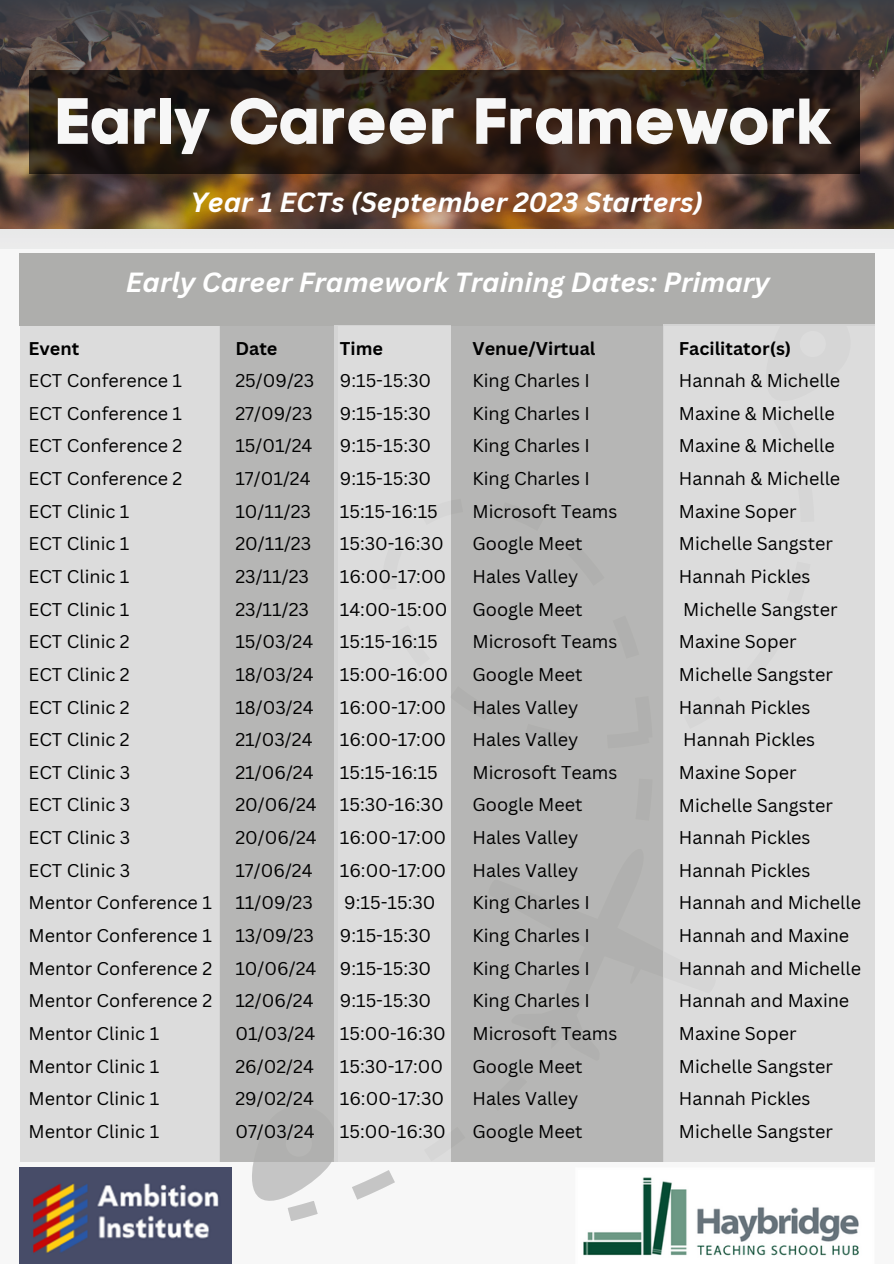
<style>
.page{position:relative;width:894px;height:1264px;background:#fff}
.page>*{position:absolute;margin:0;border:0;box-sizing:border-box;transform-origin:0 0}
.t1{font:64.65px "Code Pro Bold LC";color:#f7f7f7}
.t2{font:italic 700 27px "Canva Sans";color:#fff}
.t3{font:18px/32.7px "Canva Sans";color:#000}
.t4{font:700 18px "Canva Sans";color:#000}
</style>
<div class="page">
<div style="left:0;top:0;width:893px;height:1263px;background:#f7f7f7"></div>
<svg style="left:230px;top:1161px;width:123px;height:70px"></svg>
<div style="left:219px;top:303px;width:118px;height:858px;background:#b6b6b5"></div>
<div style="left:20px;top:297px;width:199px;height:864px;background:#d9d9d9"></div>
<img style="left:0;top:0;width:893px;height:248px">
<div style="left:20px;top:253px;width:854px;height:72px;background:#aeaeac"></div>
<div style="left:29px;top:70px;width:830px;height:104px;background:#000;opacity:.61"></div>
<div style="left:334px;top:325px;width:117px;height:836px;background:#d9d9d9"></div>
<div style="left:451px;top:303px;width:212px;height:858px;background:#b6b6b5"></div>
<div style="left:663px;top:325px;width:211px;height:836px;background:#d9d9d9"></div>
<img style="left:583px;top:1177px;width:276px;height:79px">
<img style="left:20px;top:1167px;width:211px;height:96px">
<p class="t1" style="left:55px;top:82px;width:780px">Early Career Framework</p>
<p class="t2" style="left:190px;top:183px;width:513px">Year 1 ECTs (September 2023 Starters)</p>
<p class="t2" style="left:126px;top:263px;width:645px">Early Career Framework Training Dates: Primary</p>
<p class="t4" style="left:29px;top:335px;width:52px">Event</p>
<p class="t3" style="left:29px;top:364px;width:155px;text-align:justify">ECT Conference 1<br>ECT Conference 1<br>ECT Conference 2<br>ECT Conference 2</p>
<p class="t3" style="left:29px;top:494px;width:102px">ECT Clinic 1</p>
<p class="t3" style="left:29px;top:527px;width:102px">ECT Clinic 1</p>
<p class="t3" style="left:29px;top:559px;width:102px">ECT Clinic 1</p>
<p class="t3" style="left:29px;top:592px;width:102px">ECT Clinic 1</p>
<p class="t3" style="left:29px;top:625px;width:103px">ECT Clinic 2</p>
<p class="t3" style="left:29px;top:657px;width:103px">ECT Clinic 2</p>
<p class="t3" style="left:29px;top:690px;width:103px">ECT Clinic 2</p>
<p class="t3" style="left:29px;top:723px;width:103px">ECT Clinic 2</p>
<p class="t3" style="left:29px;top:755px;width:103px">ECT Clinic 3</p>
<p class="t3" style="left:29px;top:788px;width:103px">ECT Clinic 3</p>
<p class="t3" style="left:29px;top:820px;width:103px">ECT Clinic 3</p>
<p class="t3" style="left:29px;top:853px;width:103px">ECT Clinic 3</p>
<p class="t3" style="left:29px;top:886px;width:185px;text-align:justify">Mentor Conference 1<br>Mentor Conference 1<br>Mentor Conference 2<br>Mentor Conference 2</p>
<p class="t3" style="left:29px;top:1016px;width:132px">Mentor Clinic 1</p>
<p class="t3" style="left:29px;top:1049px;width:132px">Mentor Clinic 1</p>
<p class="t3" style="left:29px;top:1081px;width:132px">Mentor Clinic 1</p>
<p class="t3" style="left:29px;top:1114px;width:132px">Mentor Clinic 1</p>
<p class="t4" style="left:235px;top:335px;width:43px">Date</p>
<p class="t3" style="left:235px;top:364px;width:80px">25/09/23</p>
<p class="t3" style="left:235px;top:396px;width:79px">27/09/23</p>
<p class="t3" style="left:235px;top:429px;width:79px">15/01/24</p>
<p class="t3" style="left:235px;top:461px;width:77px">17/01/24</p>
<p class="t3" style="left:235px;top:494px;width:77px">10/11/23</p>
<p class="t3" style="left:235px;top:527px;width:77px">20/11/23</p>
<p class="t3" style="left:235px;top:559px;width:75px">23/11/23</p>
<p class="t3" style="left:235px;top:592px;width:75px">23/11/23</p>
<p class="t3" style="left:235px;top:625px;width:79px">15/03/24</p>
<p class="t3" style="left:235px;top:657px;width:80px">18/03/24</p>
<p class="t3" style="left:235px;top:690px;width:80px">18/03/24</p>
<p class="t3" style="left:235px;top:722px;width:79px">21/03/24</p>
<p class="t3" style="left:235px;top:755px;width:80px">21/06/24</p>
<p class="t3" style="left:235px;top:788px;width:83px">20/06/24</p>
<p class="t3" style="left:235px;top:820px;width:83px">20/06/24</p>
<p class="t3" style="left:235px;top:853px;width:79px">17/06/24</p>
<p class="t3" style="left:235px;top:886px;width:79px">11/09/23</p>
<p class="t3" style="left:235px;top:918px;width:80px">13/09/23</p>
<p class="t3" style="left:235px;top:951px;width:83px">10/06/24</p>
<p class="t3" style="left:235px;top:983px;width:80px">12/06/24</p>
<p class="t3" style="left:235px;top:1016px;width:81px">01/03/24</p>
<p class="t3" style="left:235px;top:1049px;width:80px">26/02/24</p>
<p class="t3" style="left:235px;top:1081px;width:80px">29/02/24</p>
<p class="t3" style="left:235px;top:1114px;width:81px">07/03/24</p>
<p class="t4" style="left:340px;top:335px;width:45px">Time</p>
<p class="t3" style="left:340px;top:364px;width:93px">9:15-15:30</p>
<p class="t3" style="left:340px;top:396px;width:93px">9:15-15:30</p>
<p class="t3" style="left:340px;top:429px;width:93px">9:15-15:30</p>
<p class="t3" style="left:340px;top:461px;width:93px">9:15-15:30</p>
<p class="t3" style="left:340px;top:494px;width:100px">15:15-16:15</p>
<p class="t3" style="left:340px;top:527px;width:105px">15:30-16:30</p>
<p class="t3" style="left:340px;top:559px;width:108px">16:00-17:00</p>
<p class="t3" style="left:340px;top:592px;width:109px">14:00-15:00</p>
<p class="t3" style="left:340px;top:625px;width:100px">15:15-16:15</p>
<p class="t3" style="left:340px;top:657px;width:110px">15:00-16:00</p>
<p class="t3" style="left:340px;top:690px;width:108px">16:00-17:00</p>
<p class="t3" style="left:340px;top:722px;width:108px">16:00-17:00</p>
<p class="t3" style="left:340px;top:755px;width:100px">15:15-16:15</p>
<p class="t3" style="left:340px;top:788px;width:105px">15:30-16:30</p>
<p class="t3" style="left:340px;top:820px;width:108px">16:00-17:00</p>
<p class="t3" style="left:340px;top:853px;width:108px">16:00-17:00</p>
<p class="t3" style="left:344px;top:886px;width:93px">9:15-15:30</p>
<p class="t3" style="left:340px;top:918px;width:93px">9:15-15:30</p>
<p class="t3" style="left:340px;top:951px;width:93px">9:15-15:30</p>
<p class="t3" style="left:340px;top:983px;width:93px">9:15-15:30</p>
<p class="t3" style="left:340px;top:1016px;width:107px">15:00-16:30</p>
<p class="t3" style="left:340px;top:1049px;width:105px">15:30-17:00</p>
<p class="t3" style="left:340px;top:1081px;width:106px">16:00-17:30</p>
<p class="t3" style="left:340px;top:1114px;width:107px">15:00-16:30</p>
<p class="t4" style="left:472px;top:335px;width:124px">Venue/Virtual</p>
<p class="t3" style="left:472px;top:364px;width:119px">King Charles I</p>
<p class="t3" style="left:472px;top:396px;width:119px">King Charles I</p>
<p class="t3" style="left:472px;top:429px;width:119px">King Charles I</p>
<p class="t3" style="left:472px;top:461px;width:119px">King Charles I</p>
<p class="t3" style="left:472px;top:494px;width:146px">Microsoft Teams<br>Google Meet</p>
<p class="t3" style="left:472px;top:559px;width:107px">Hales Valley</p>
<p class="t3" style="left:472px;top:592px;width:146px">Google Meet<br>Microsoft Teams<br>Google Meet</p>
<p class="t3" style="left:472px;top:690px;width:107px">Hales Valley</p>
<p class="t3" style="left:472px;top:722px;width:146px">Hales Valley<br>Microsoft Teams<br>Google Meet</p>
<p class="t3" style="left:472px;top:820px;width:107px">Hales Valley</p>
<p class="t3" style="left:472px;top:853px;width:107px">Hales Valley</p>
<p class="t3" style="left:472px;top:886px;width:119px">King Charles I</p>
<p class="t3" style="left:472px;top:918px;width:119px">King Charles I</p>
<p class="t3" style="left:472px;top:951px;width:119px">King Charles I</p>
<p class="t3" style="left:472px;top:983px;width:119px">King Charles I</p>
<p class="t3" style="left:472px;top:1016px;width:146px">Microsoft Teams</p>
<p class="t3" style="left:472px;top:1049px;width:111px">Google Meet</p>
<p class="t3" style="left:472px;top:1081px;width:111px">Hales Valley<br>Google Meet</p>
<p class="t4" style="left:678px;top:335px;width:114px">Facilitator(s)</p>
<p class="t3" style="left:678px;top:364px;width:163px">Hannah &amp; Michelle<br>Maxine &amp; Michelle<br>Maxine &amp; Michelle<br>Hannah &amp; Michelle</p>
<p class="t3" style="left:678px;top:494px;width:119px">Maxine Soper</p>
<p class="t3" style="left:678px;top:527px;width:156px">Michelle Sangster<br>Hannah Pickles</p>
<p class="t3" style="left:678px;top:592px;width:160px">Michelle Sangster<br>Maxine Soper</p>
<p class="t3" style="left:678px;top:657px;width:156px">Michelle Sangster<br>Hannah Pickles</p>
<p class="t3" style="left:683px;top:723px;width:133px">Hannah Pickles</p>
<p class="t3" style="left:678px;top:755px;width:119px">Maxine Soper</p>
<p class="t3" style="left:678px;top:788px;width:156px">Michelle Sangster<br>Hannah Pickles</p>
<p class="t3" style="left:678px;top:853px;width:133px">Hannah Pickles</p>
<p class="t3" style="left:678px;top:886px;width:184px">Hannah and Michelle<br>Hannah and Maxine<br>Hannah and Michelle<br>Hannah and Maxine</p>
<p class="t3" style="left:678px;top:1016px;width:119px">Maxine Soper</p>
<p class="t3" style="left:678px;top:1049px;width:156px">Michelle Sangster</p>
<p class="t3" style="left:678px;top:1081px;width:133px">Hannah Pickles</p>
<p class="t3" style="left:678px;top:1114px;width:156px">Michelle Sangster</p>
</div>
